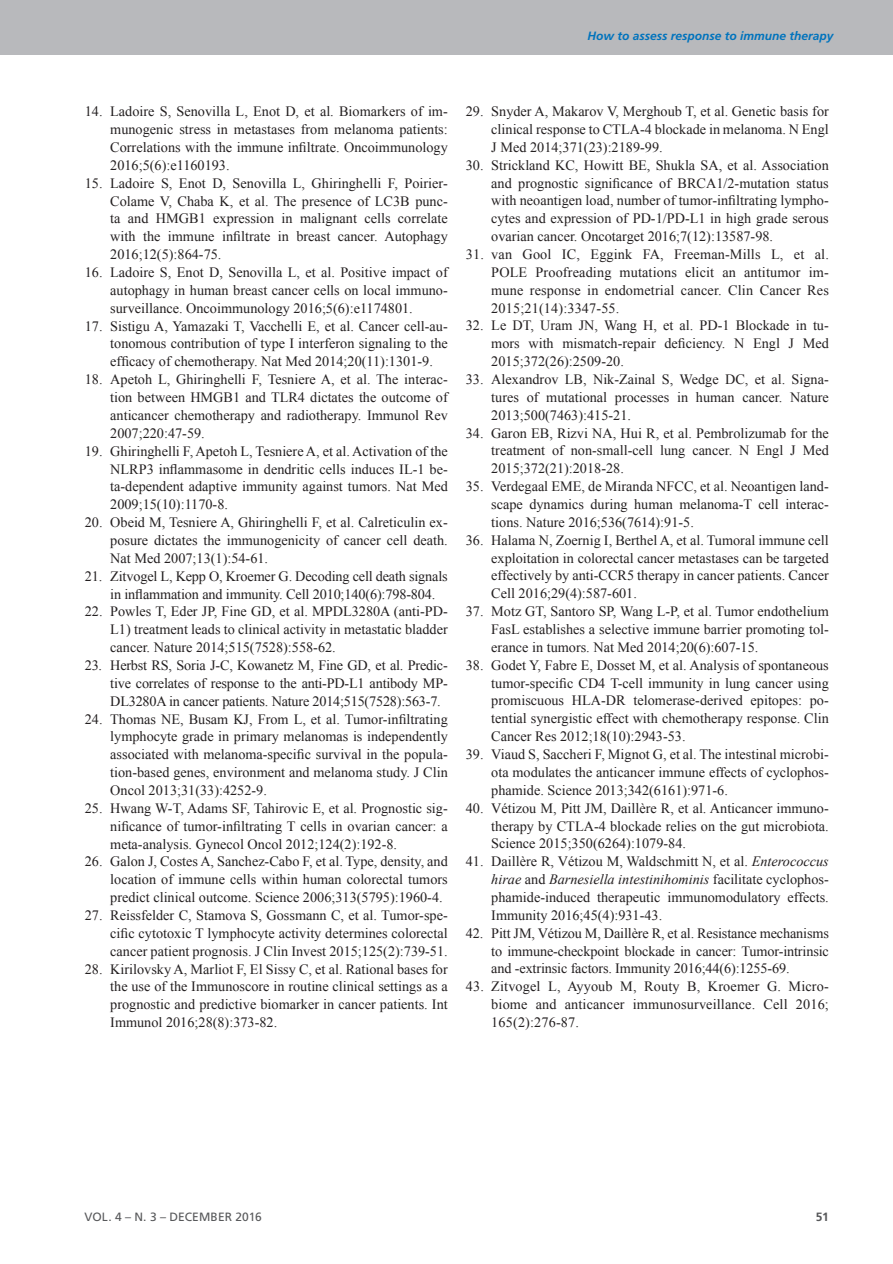
<style>
.page{position:relative;width:893px;height:1264px;background:#fff}
.page>*{position:absolute;margin:0;border:0;box-sizing:border-box;transform-origin:0 0}
.t1{font:14.25px/17.9px "Times New Roman";color:#231f20;text-align:justify}
.t2{font:italic 700 12px "Frutiger";color:#0073bc}
.t3{font:12px "Frutiger";letter-spacing:.01em;color:#57585a}
.t4{font:700 12px "Frutiger";color:#57585a}
.s1{font-style:italic}
</style>
<div class="page">
<div style="left:0;top:0;width:893px;height:54px;background:#b8b9bc"></div>
<p class="t2" style="left:587px;top:29px;width:248px">How to assess response to immune therapy</p>
<p class="t1" style="left:110px;top:102px;width:339px;text-indent:-26px">14. Ladoire S, Senovilla L, Enot D, et al. Biomarkers of im&shy;munogenic stress in metastases from melanoma patients:<br>Correlations with the immune infiltrate. Oncoimmunology 2016;5(6):e1160193.</p>
<p class="t1" style="left:110px;top:174px;width:339px;text-indent:-26px">15. Ladoire S, Enot D, Senovilla L, Ghiringhelli F, Poirier-Colame V, Chaba K, et al. The presence of LC3B punc&shy;ta and HMGB1 expression in malignant cells correlate with the immune infiltrate in breast cancer. Autophagy 2016;12(5):864-75.</p>
<p class="t1" style="left:110px;top:263px;width:339px;text-indent:-26px">16. Ladoire S, Enot D, Senovilla L, et al. Positive impact of autophagy in human breast cancer cells on local immuno&shy;surveillance. Oncoimmunology 2016;5(6):e1174801.</p>
<p class="t1" style="left:110px;top:317px;width:339px;text-indent:-26px">17. Sistigu A, Yamazaki T, Vacchelli E, et al. Cancer cell-au&shy;tonomous contribution of type I interferon signaling to the efficacy of chemotherapy. Nat Med 2014;20(11):1301-9.</p>
<p class="t1" style="left:110px;top:370px;width:339px;text-indent:-26px">18. Apetoh L, Ghiringhelli F, Tesniere A, et al. The interac&shy;tion between HMGB1 and TLR4 dictates the outcome of anticancer chemotherapy and radiotherapy. Immunol Rev 2007;220:47-59.</p>
<p class="t1" style="left:110px;top:442px;width:339px;text-indent:-26px">19. Ghiringhelli F, Apetoh L, Tesniere A, et al. Activation of the NLRP3 inflammasome in dendritic cells induces IL-1 be&shy;ta-dependent adaptive immunity against tumors. Nat Med 2009;15(10):1170-8.</p>
<p class="t1" style="left:110px;top:513px;width:339px;text-indent:-26px">20. Obeid M, Tesniere A, Ghiringhelli F, et al. Calreticulin ex&shy;posure dictates the immunogenicity of cancer cell death.<br>Nat Med 2007;13(1):54-61.</p>
<p class="t1" style="left:110px;top:567px;width:339px;text-indent:-26px">21. Zitvogel L, Kepp O, Kroemer G. Decoding cell death signals in inflammation and immunity. Cell 2010;140(6):798-804.</p>
<p class="t1" style="left:110px;top:602px;width:339px;text-indent:-26px">22. Powles T, Eder JP, Fine GD, et al. MPDL3280A (anti-PD-L1) treatment leads to clinical activity in metastatic bladder cancer. Nature 2014;515(7528):558-62.</p>
<p class="t1" style="left:110px;top:656px;width:339px;text-indent:-26px">23. Herbst RS, Soria J-C, Kowanetz M, Fine GD, et al. Predic&shy;tive correlates of response to the anti-PD-L1 antibody MP-DL3280A in cancer patients. Nature 2014;515(7528):563-7.</p>
<p class="t1" style="left:110px;top:709px;width:339px;text-indent:-26px">24. Thomas NE, Busam KJ, From L, et al. Tumor-infiltrating lymphocyte grade in primary melanomas is independently associated with melanoma-specific survival in the popula&shy;tion-based genes, environment and melanoma study. J Clin Oncol 2013;31(33):4252-9.</p>
<p class="t1" style="left:110px;top:799px;width:339px;text-indent:-26px">25. Hwang W-T, Adams SF, Tahirovic E, et al. Prognostic sig&shy;nificance of tumor-infiltrating T cells in ovarian cancer: a meta-analysis. Gynecol Oncol 2012;124(2):192-8.</p>
<p class="t1" style="left:110px;top:852px;width:339px;text-indent:-26px">26. Galon J, Costes A, Sanchez-Cabo F, et al. Type, density, and location of immune cells within human colorectal tumors predict clinical outcome. Science 2006;313(5795):1960-4.</p>
<p class="t1" style="left:110px;top:906px;width:339px;text-indent:-26px">27. Reissfelder C, Stamova S, Gossmann C, et al. Tumor-spe&shy;cific cytotoxic T lymphocyte activity determines colorectal cancer patient prognosis. J Clin Invest 2015;125(2):739-51.</p>
<p class="t1" style="left:110px;top:959px;width:339px;text-indent:-26px">28. Kirilovsky A, Marliot F, El Sissy C, et al. Rational bases for the use of the Immunoscore in routine clinical settings as a prognostic and predictive biomarker in cancer patients. Int Immunol 2016;28(8):373-82.</p>
<p class="t1" style="left:491px;top:102px;width:339px;text-indent:-26px">29. Snyder A, Makarov V, Merghoub T, et al. Genetic basis for clinical response to CTLA-4 blockade in melanoma. N Engl J Med 2014;371(23):2189-99.</p>
<p class="t1" style="left:491px;top:156px;width:339px;text-indent:-26px">30. Strickland KC, Howitt BE, Shukla SA, et al. Association and prognostic significance of BRCA1/2-mutation status with neoantigen load, number of tumor-infiltrating lympho&shy;cytes and expression of PD-1/PD-L1 in high grade serous ovarian cancer. Oncotarget 2016;7(12):13587-98.</p>
<p class="t1" style="left:491px;top:245px;width:339px;text-indent:-26px">31. van Gool IC, Eggink FA, Freeman-Mills L, et al.<br>POLE Proofreading mutations elicit an antitumor im&shy;mune response in endometrial cancer. Clin Cancer Res 2015;21(14):3347-55.</p>
<p class="t1" style="left:491px;top:317px;width:339px;text-indent:-26px">32. Le DT, Uram JN, Wang H, et al. PD-1 Blockade in tu&shy;mors with mismatch-repair deficiency. N Engl J Med 2015;372(26):2509-20.</p>
<p class="t1" style="left:491px;top:370px;width:339px;text-indent:-26px">33. Alexandrov LB, Nik-Zainal S, Wedge DC, et al. Signa&shy;tures of mutational processes in human cancer. Nature 2013;500(7463):415-21.</p>
<p class="t1" style="left:491px;top:424px;width:339px;text-indent:-26px">34. Garon EB, Rizvi NA, Hui R, et al. Pembrolizumab for the treatment of non-small-cell lung cancer. N Engl J Med 2015;372(21):2018-28.</p>
<p class="t1" style="left:491px;top:477px;width:339px;text-indent:-26px">35. Verdegaal EME, de Miranda NFCC, et al. Neoantigen land&shy;scape dynamics during human melanoma-T cell interac&shy;tions. Nature 2016;536(7614):91-5.</p>
<p class="t1" style="left:491px;top:531px;width:339px;text-indent:-26px">36. Halama N, Zoernig I, Berthel A, et al. Tumoral immune cell exploitation in colorectal cancer metastases can be targeted effectively by anti-CCR5 therapy in cancer patients. Cancer Cell 2016;29(4):587-601.</p>
<p class="t1" style="left:491px;top:602px;width:339px;text-indent:-26px">37. Motz GT, Santoro SP, Wang L-P, et al. Tumor endothelium FasL establishes a selective immune barrier promoting tol&shy;erance in tumors. Nat Med 2014;20(6):607-15.</p>
<p class="t1" style="left:491px;top:656px;width:339px;text-indent:-26px">38. Godet Y, Fabre E, Dosset M, et al. Analysis of spontaneous tumor-specific CD4 T-cell immunity in lung cancer using promiscuous HLA-DR telomerase-derived epitopes: po&shy;tential synergistic effect with chemotherapy response. Clin Cancer Res 2012;18(10):2943-53.</p>
<p class="t1" style="left:491px;top:745px;width:339px;text-indent:-26px">39. Viaud S, Saccheri F, Mignot G, et al. The intestinal microbi&shy;ota modulates the anticancer immune effects of cyclophos&shy;phamide. Science 2013;342(6161):971-6.</p>
<p class="t1" style="left:491px;top:799px;width:339px;text-indent:-26px">40. Vétizou M, Pitt JM, Daillère R, et al. Anticancer immuno&shy;therapy by CTLA-4 blockade relies on the gut microbiota.<br>Science 2015;350(6264):1079-84.</p>
<p class="t1" style="left:491px;top:852px;width:339px;text-indent:-26px">41. Daillère R, Vétizou M, Waldschmitt N, et al. <span class="s1">Enterococcus hirae</span> and <span class="s1">Barnesiella intestinihominis</span> facilitate cyclophos&shy;phamide-induced therapeutic immunomodulatory effects.<br>Immunity 2016;45(4):931-43.</p>
<p class="t1" style="left:491px;top:924px;width:339px;text-indent:-26px">42. Pitt JM, Vétizou M, Daillère R, et al. Resistance mechanisms to immune-checkpoint blockade in cancer: Tumor-intrinsic and -extrinsic factors. Immunity 2016;44(6):1255-69.</p>
<p class="t1" style="left:491px;top:977px;width:339px;text-indent:-26px">43. Zitvogel L, Ayyoub M, Routy B, Kroemer G. Micro&shy;biome and anticancer immunosurveillance. Cell 2016; 165(2):276-87.</p>
<p class="t3" style="left:84px;top:1209px;width:179px">VOL. 4 – N. 3 – DECEMBER 2016</p>
<p class="t4" style="left:816px;top:1209px;width:15px">51</p>
</div>
